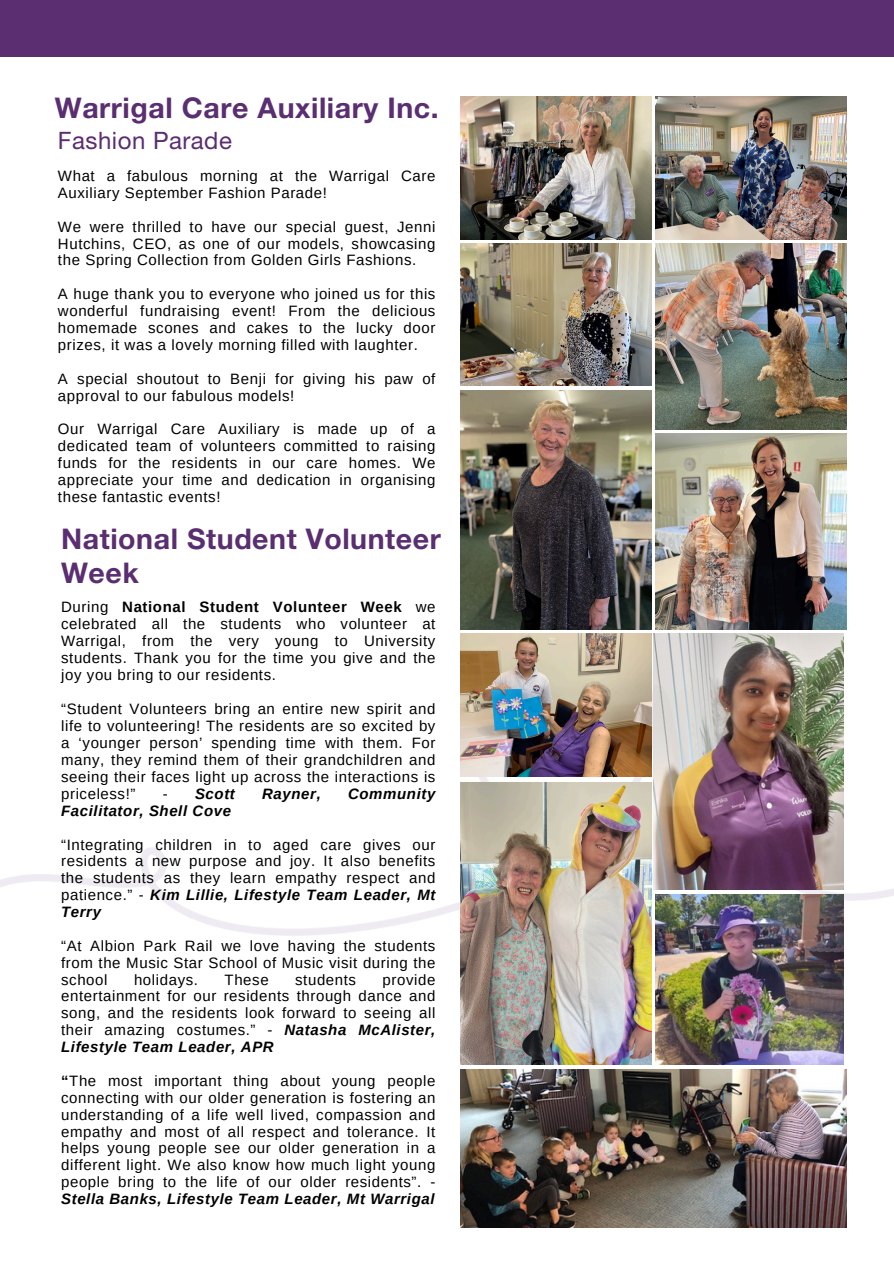
<style>
.page{position:relative;width:894px;height:1264px;background:#fff}
.page>*{position:absolute;margin:0;border:0;box-sizing:border-box;transform-origin:0 0}
.t1{font:700 28.5px/33.8px "Helvetica Neue LT Std";letter-spacing:.02em;color:#5a2e71}
.t2{font:24px "Helvetica Neue LT Std";letter-spacing:.02em;color:#5a2e71}
.t3{font:15px/16.8px "Arimo";letter-spacing:.04em;color:#000;text-align:justify}
.t4{font:italic 700 15px "Arimo";letter-spacing:.04em;color:#000}
.s1{font-weight:700}
.s2{font-weight:400;font-style:normal}
.s3{font-weight:700;font-style:italic}
</style>
<div class="page">
<div style="left:0;top:0;width:893px;height:57px;background:#5a2e71"></div>
<img style="left:0;top:660px;width:893px;height:275px">
<img style="left:461px;top:96px;width:190px;height:143px">
<img style="left:461px;top:243px;width:190px;height:143px">
<img style="left:655px;top:96px;width:191px;height:143px">
<img style="left:655px;top:243px;width:190px;height:187px">
<img style="left:655px;top:434px;width:191px;height:195px">
<img style="left:461px;top:390px;width:190px;height:239px">
<img style="left:461px;top:634px;width:190px;height:142px">
<img style="left:653px;top:634px;width:190px;height:255px">
<img style="left:461px;top:1069px;width:385px;height:158px">
<img style="left:461px;top:783px;width:190px;height:281px">
<img style="left:655px;top:894px;width:188px;height:170px">
<p class="t1" style="left:55px;top:95px;width:385px">Warrigal Care Auxiliary Inc.</p>
<p class="t2" style="left:58px;top:132px;width:175px">Fashion Parade</p>
<p class="t3" style="left:58px;top:167px;width:379px">What a fabulous morning at the Warrigal Care<br>Auxiliary September Fashion Parade!</p>
<p class="t3" style="left:58px;top:218px;width:379px">We were thrilled to have our special guest, Jenni Hutchins, CEO, as one of our models, showcasing the Spring Collection from Golden Girls Fashions.</p>
<h1 class="t3" style="left:58px;top:285px;width:379px">A huge thank you to everyone who joined us for this wonderful fundraising event! From the delicious homemade scones and cakes to the lucky door prizes, it was a lovely morning filled with laughter.</h1>
<p class="t3" style="left:58px;top:370px;width:379px">A special shoutout to Benji for giving his paw of approval to our fabulous models!</p>
<p class="t3" style="left:58px;top:420px;width:379px">Our Warrigal Care Auxiliary is made up of a dedicated team of volunteers committed to raising funds for the residents in our care homes. We appreciate your time and dedication in organising these fantastic events!</p>
<p class="t1" style="left:61px;top:525px;width:381px">National Student Volunteer<br>Week</p>
<p class="t3" style="left:61px;top:598px;width:376px">During <span class="s1">National Student Volunteer Week</span> we celebrated all the students who volunteer at Warrigal, from the very young to University students. Thank you for the time you give and the joy you bring to our residents.</p>
<p class="t3" style="left:61px;top:700px;width:376px">“Student Volunteers bring an entire new spirit and life to volunteering! The residents are so excited by a ‘younger person’ spending time with them. For many, they remind them of their grandchildren and seeing their faces light up across the interactions is priceless!”</p>
<p class="t4" style="left:163px;top:785px;width:74px"><span class="s2">-</span> Scott</p>
<p class="t4" style="left:262px;top:785px;width:60px">Rayner,</p>
<p class="t4" style="left:348px;top:785px;width:89px">Community</p>
<p class="t4" style="left:61px;top:802px;width:171px">Facilitator, Shell Cove</p>
<p class="t3" style="left:61px;top:835px;width:376px">“Integrating children in to aged care gives our residents a new purpose and joy. It also benefits the students as they learn empathy respect and patience.” - <span class="s3">Kim Lillie, Lifestyle Team Leader, Mt Terry</span></p>
<p class="t3" style="left:61px;top:937px;width:376px">“At Albion Park Rail we love having the students from the Music Star School of Music visit during the school</p>
<p class="t3" style="left:61px;top:970px;width:376px;text-indent:321px">provide entertainment for our residents through dance and song, and the residents look forward to seeing all their amazing costumes.” - <span class="s3">Natasha McAlister, Lifestyle Team Leader, APR</span></p>
<p class="t3" style="left:61px;top:1072px;width:376px"><span class="s1">“</span>The most important thing about young people connecting with our older generation is fostering an understanding of a life well lived, compassion and empathy and most of all respect and tolerance. It helps young people see our older generation in a different light. We also know how much light young people bring to the life of our older residents”. - <span class="s3">Stella Banks, Lifestyle Team Leader, Mt Warrigal</span></p>
<p class="t3" style="left:134px;top:970px;width:65px">holidays.</p>
<p class="t3" style="left:224px;top:970px;width:46px">These</p>
<p class="t3" style="left:295px;top:970px;width:62px">students</p>
</div>
